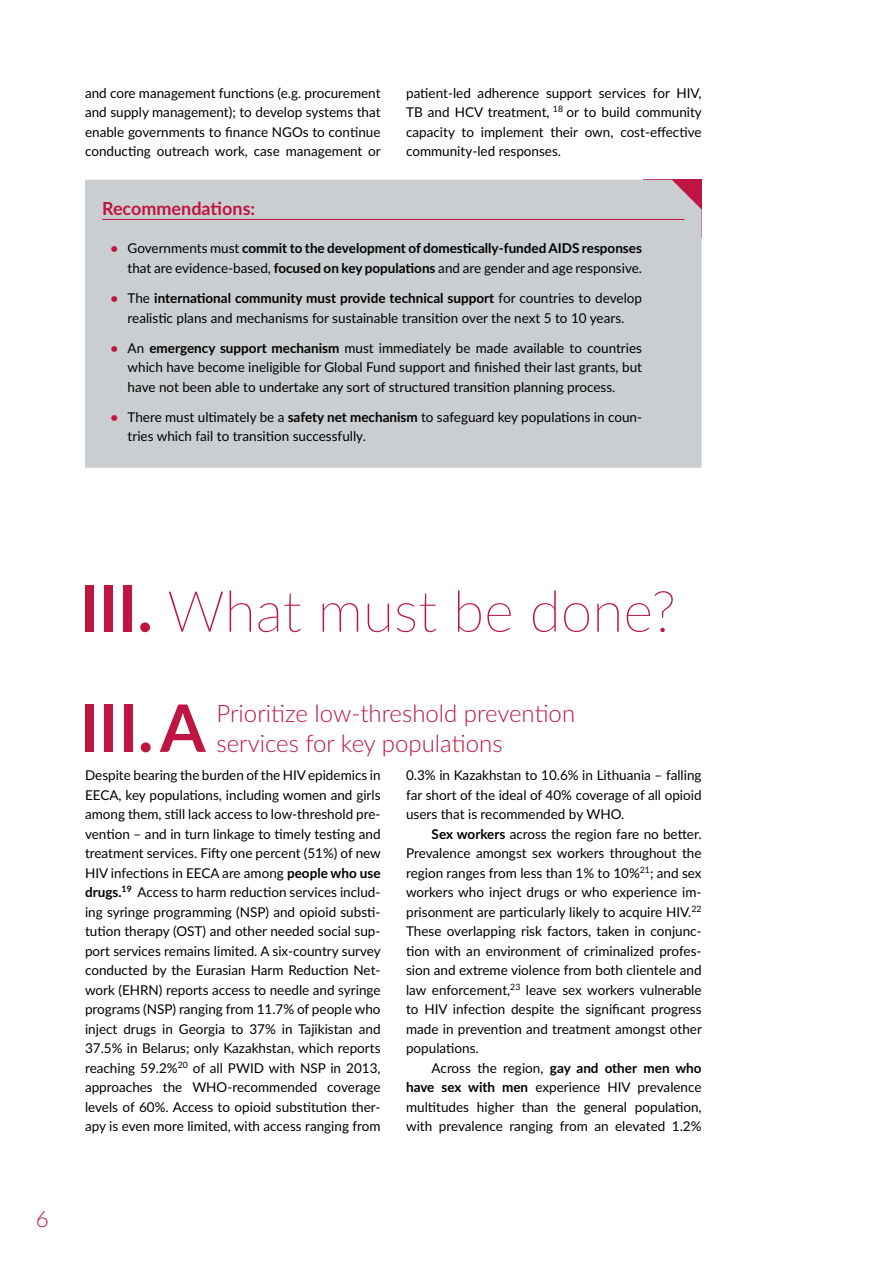
<style>
.page{position:relative;width:893px;height:1263px;background:#fff}
.page>*{position:absolute;margin:0;border:0;box-sizing:border-box;transform-origin:0 0}
.t1{font:700 65.55px "Lato";color:#be1542}
.t2{font:100 57px "Lato";color:#be1542}
.t3{font:300 24px/30px "Lato";color:#be1542}
.t4{font:300 22.5px "Lato";color:#be1542}
.t5{font:700 18px "Lato";color:#be1542}
.t6{font:13.5px/19.5px "Lato";color:#000;text-align:justify}
.t7{font:700 13.5px/19.5px "Lato";color:#000;text-align:right}
.s1{color:#be1542}
.s2{font-weight:400}
.s3{font-weight:700;color:#be1542}
.s4{font-weight:700}
.s5{font-weight:700;font-size:64.5px}
</style>
<div class="page">
<div style="left:85px;top:180px;width:617px;height:288px;background:#cbced1"></div>
<hr style="left:102px;top:219px;width:583px;height:1px;background:#be1542">
<p class="t6" style="left:85px;top:83px;width:297px">and core management functions (e.g. procurement and supply management); to develop systems that enable governments to finance NGOs to continue conducting outreach work, case management or</p>
<p class="t6" style="left:406px;top:83px;width:297px">patient-led adherence support services for HIV, TB and HCV treatment, <sup>18</sup> or to build community capacity to implement their own, cost-effective community-led responses.</p>
<h3 class="t5" style="left:102px;top:195px;width:155px">Recommendations:</h3>
<p class="t7" style="left:111px;top:238px;width:533px"><span class="s1">•</span> <span class="s2">Governments must</span> commit to the development of domestically-funded AIDS responses <span class="s2">that are evidence-based,</span> focused on key populations <span class="s2">and are gender and age responsive.</span></p>
<p class="t6" style="left:111px;top:288px;width:533px;text-align:center"><span class="s3">•</span> The <span class="s4">international community must provide technical support</span> for countries to develop realistic plans and mechanisms for sustainable transition over the next 5 to 10 years.</p>
<p class="t6" style="left:128px;top:337px;width:516px;text-indent:-17px"><span class="s3">•</span> An <span class="s4">emergency support mechanism</span> must immediately be made available to countries which have become ineligible for Global Fund support and finished their last grants, but have not been able to undertake any sort of structured transition planning process.</p>
<p class="t6" style="left:128px;top:407px;width:516px;text-indent:-17px"><span class="s3">•</span> There must ultimately be a <span class="s4">safety net mechanism</span> to safeguard key populations in coun&shy;tries which fail to transition successfully.</p>
<h3 class="t4" style="left:36px;top:1204px;width:15px">6</h3>
<h2 class="t2" style="left:80px;top:572px;width:597px"><span class="s5">III.</span> What must be done?</h2>
<h1 class="t1" style="left:80px;top:680px;width:127px">III.A</h1>
<h3 class="t3" style="left:217px;top:697px;width:360px">Prioritize low-threshold prevention services for key populations</h3>
<p class="t6" style="left:85px;top:765px;width:297px">Despite bearing the burden of the HIV epidemics in EECA, key populations, including women and girls among them, still lack access to low-threshold pre&shy;vention – and in turn linkage to timely testing and treatment services. Fifty one percent (51%) of new HIV infections in EECA are among <span class="s4">people who use drugs.</span><sup>19</sup> Access to harm reduction services includ&shy;ing syringe programming (NSP) and opioid substi&shy;tution therapy (OST) and other needed social sup&shy;port services remains limited. A six-country survey conducted by the Eurasian Harm Reduction Net&shy;work (EHRN) reports access to needle and syringe programs (NSP) ranging from 11.7% of people who inject drugs in Georgia to 37% in Tajikistan and 37.5% in Belarus; only Kazakhstan, which reports reaching 59.2%<sup>20</sup> of all PWID with NSP in 2013, approaches the WHO-recommended coverage levels of 60%. Access to opioid substitution ther&shy;apy is even more limited, with access ranging from</p>
<p class="t6" style="left:406px;top:765px;width:297px">0.3% in Kazakhstan to 10.6% in Lithuania – falling far short of the ideal of 40% coverage of all opioid users that is recommended by WHO.</p>
<p class="t6" style="left:406px;top:824px;width:297px;text-indent:26px"><span class="s4">Sex workers</span> across the region fare no better.<br>Prevalence amongst sex workers throughout the region ranges from less than 1% to 10%<sup>21</sup>; and sex workers who inject drugs or who experience im&shy;prisonment are particularly likely to acquire HIV.<sup>22<br></sup>These overlapping risk factors, taken in conjunc&shy;tion with an environment of criminalized profes&shy;sion and extreme violence from both clientele and law enforcement,<sup>23</sup> leave sex workers vulnerable to HIV infection despite the significant progress made in prevention and treatment amongst other populations.</p>
<p class="t6" style="left:406px;top:1058px;width:297px;text-indent:26px">Across the region, <span class="s4">gay and other men who have sex with men</span> experience HIV prevalence multitudes higher than the general population, with prevalence ranging from an elevated 1.2%</p>
</div>
